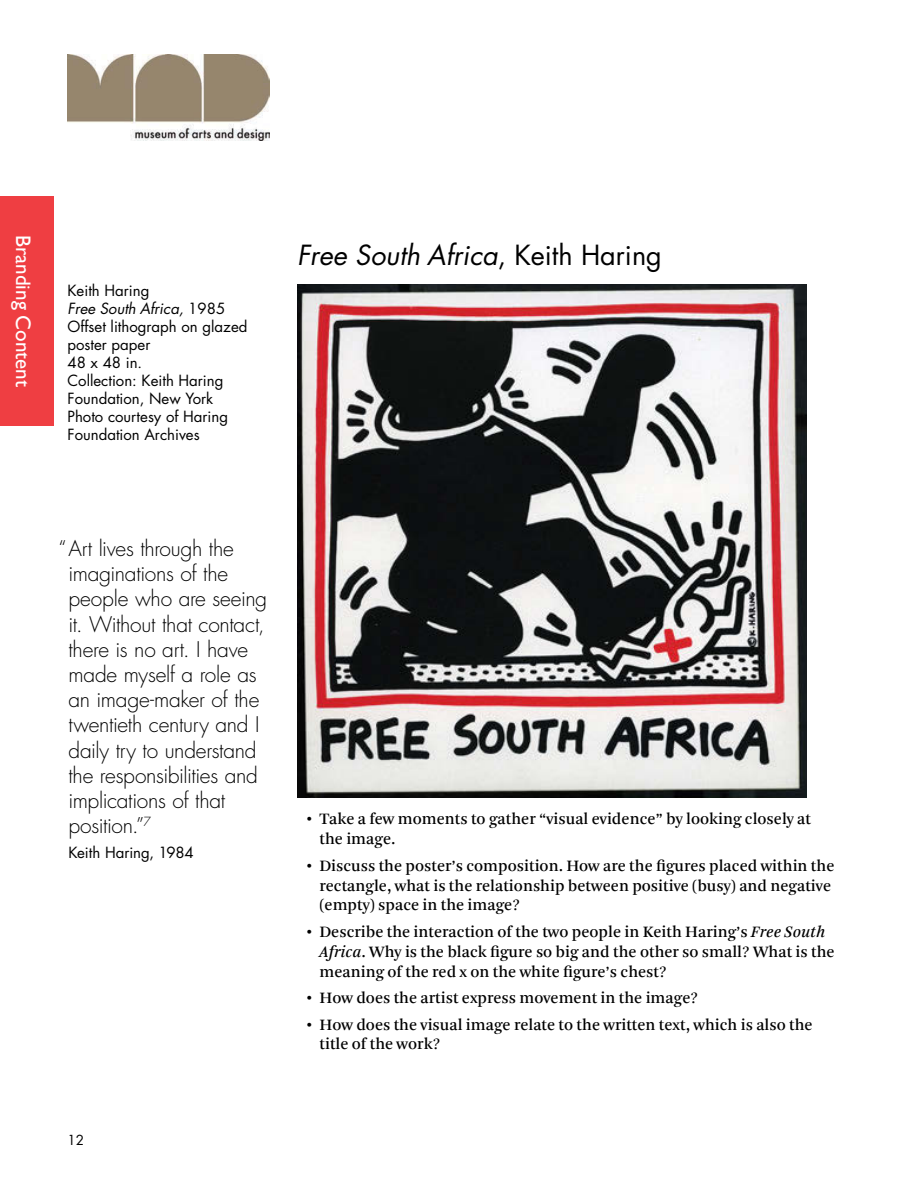
<style>
.page{position:relative;width:918px;height:1188px;background:#fff}
.page>*{position:absolute;margin:0;border:0;box-sizing:border-box;transform-origin:0 0}
.t1{font:italic 27px "Futura";color:#000}
.t2{font:300 21px/25.2px "Futura";letter-spacing:-.015em;color:#000}
.t3{font:21px "Gill Sans";color:#fff}
.t4{font:16.5px/19.8px "Arnhem";color:#000}
.t5{font:15px/18px "Futura";color:#000}
.t6{font:13.5px "Futura";color:#000}
.s1{font-style:italic}
.s2{font-style:normal}
</style>
<div class="page">
<img style="left:68px;top:54px;width:202px;height:86px">
<div style="left:0;top:196px;width:54px;height:230px;background:#ef3e42"></div>
<img style="left:297px;top:285px;width:510px;height:512px">
<p class="t3" style="left:36px;top:235px;width:153px;rotate:90deg">Branding Content</p>
<p class="t5" style="left:68px;top:282px;width:181px">Keith Haring<br><span class="s1">Free South Africa,</span> 1985<br>Offset lithograph on glazed poster paper<br>48 x 48 in.<br>Collection: Keith Haring<br>Foundation, New York<br>Photo courtesy of Haring<br>Foundation Archives</p>
<h1 class="t1" style="left:297px;top:237px;width:366px">Free South Africa<span class="s2">, Keith Haring</span></h1>
<p class="t2" style="left:68px;top:536px;width:200px;text-indent:-10px">“Art lives through the imaginations of the people who are seeing it. Without that contact, there is no art. I have made myself a role as an image-maker of the twentieth century and I daily try to understand the responsibilities and implications of that position.”<sup>7</sup></p>
<p class="t5" style="left:68px;top:843px;width:127px">Keith Haring, 1984</p>
<p class="t6" style="left:68px;top:1130px;width:18px">12</p>
<p class="t4" style="left:319px;top:810px;width:493px;text-indent:-13px">• Take a few moments to gather “visual evidence” by looking closely at the image.</p>
<p class="t4" style="left:319px;top:856px;width:516px;text-indent:-13px">• Discuss the poster’s composition. How are the figures placed within the rectangle, what is the relationship between positive (busy) and negative (empty) space in the image?</p>
<p class="t4" style="left:319px;top:922px;width:517px;text-indent:-13px">• Describe the interaction of the two people in Keith Haring’s <span class="s1">Free South<br>Africa</span>. Why is the black figure so big and the other so small? What is the meaning of the red x on the white figure’s chest?</p>
<p class="t4" style="left:306px;top:988px;width:394px">• How does the artist express movement in the image?</p>
<p class="t4" style="left:319px;top:1015px;width:495px;text-indent:-13px">• How does the visual image relate to the written text, which is also the title of the work?</p>
</div>
